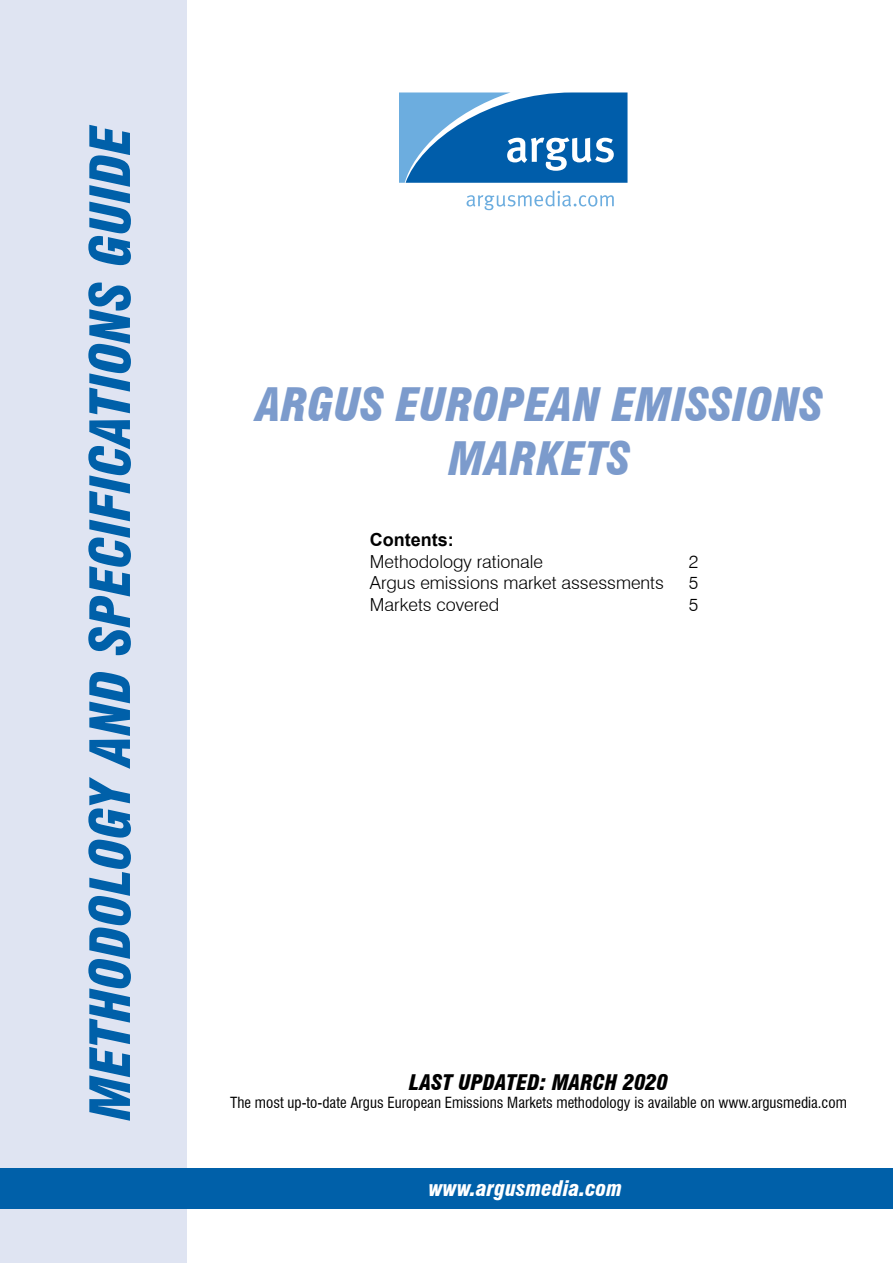
<style>
.page{position:relative;width:893px;height:1263px;background:#fff}
.page>*{position:absolute;margin:0;border:0;box-sizing:border-box;transform-origin:0 0}
.t1{font:italic 900 condensed 54px "Swiss 721 BT";color:#0060a9}
.t2{font:italic 900 condensed 45px "Swiss 721 BT";color:#7c9bcc}
.t3{font:italic 900 condensed 21px "Swiss 721 BT";color:#000}
.t4{font:italic 900 condensed 21px "Swiss 721 BT";color:#fff}
.t5{font:300 18px "Swiss 721 BT";color:#000}
.t6{font:700 18px "Arial";color:#000}
.t7{font:condensed 15px "Swiss 721 BT";color:#000}
</style>
<div class="page">
<div style="left:0;top:0;width:186px;height:1263px;background:#dfe4f2"></div>
<div style="left:0;top:1168px;width:893px;height:41px;background:#0060a9"></div>
<svg style="left:400px;top:92px;width:227px;height:91px;background:#317ebd"></svg>
<svg style="left:467px;top:191px;width:147px;height:19px"></svg>
<h1 class="t1" style="left:78px;top:1120px;width:997px;rotate:-90deg">Methodology and specifications guide</h1>
<h2 class="t2" style="left:256px;top:378px;width:217px">ARG US EUROPEAN</h2>
<h2 class="t2" style="left:612px;top:378px;width:98px">EMiSSION</h2>
<h2 class="t2" style="left:800px;top:378px;width:25px">s</h2>
<h2 class="t2" style="left:449px;top:432px;width:183px">MAR KETs</h2>
<p class="t6" style="left:370px;top:527px;width:85px">Contents:</p>
<p class="t5" style="left:370px;top:550px;width:175px">Methodology rationale</p>
<p class="t5" style="left:689px;top:550px;width:11px">2</p>
<p class="t5" style="left:370px;top:572px;width:296px">Argus emissions market assessments</p>
<p class="t5" style="left:689px;top:572px;width:11px">5</p>
<p class="t5" style="left:370px;top:593px;width:131px">Markets covered</p>
<p class="t5" style="left:689px;top:593px;width:11px">5</p>
<h3 class="t3" style="left:409px;top:1070px;width:261px">Last Updated: March 2020</h3>
<p class="t7" style="left:230px;top:1094px;width:618px">The most up-to-date Argus European Emissions Markets methodology is available on www.argusmedia.com</p>
<h3 class="t4" style="left:429px;top:1176px;width:195px">www.argusmedia.com</h3>
</div>
